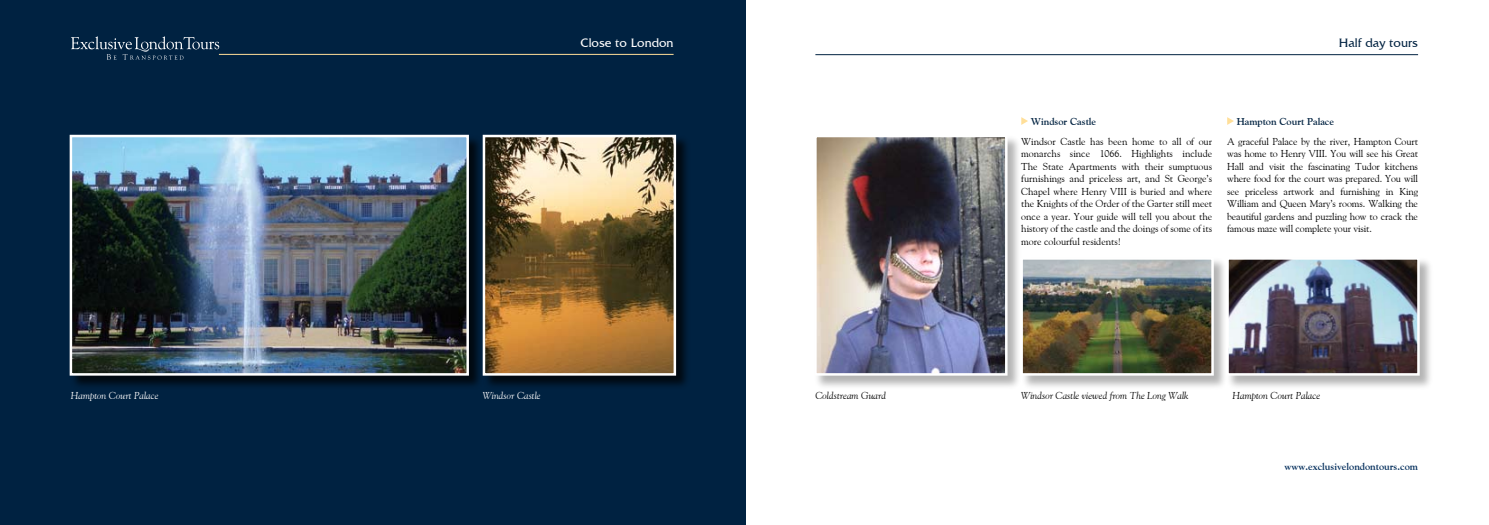
<style>
.page{position:relative;width:1489px;height:525px;background:#fff}
.page>*{position:absolute;margin:0;border:0;box-sizing:border-box;transform-origin:0 0}
.t1{font:12.5px "Friz Quadrata IT Cby BT";color:#fff}
.t2{font:12.5px "Friz Quadrata IT Cby BT";color:#002241}
.t3{font:10px/12.5px "Goudy Old Style BT";letter-spacing:-.005em;color:#000;text-align:justify}
.t4{font:italic 10px "Goudy Old Style BT";color:#000}
.t5{font:700 10px "Goudy Old Style BT";color:#002241}
.t6{font:italic 10px "Goudy Old Style BT";color:#fff}
.t7{font:700 10px "Goudy Old Style BT";color:#002c5a}
</style>
<div class="page">
<hr style="left:815px;top:54px;width:602px;height:1px;background:#002241">
<svg style="left:1021px;top:117px;width:7px;height:8px"></svg>
<svg style="left:1227px;top:117px;width:6px;height:8px"></svg>
<div style="left:0;top:0;width:745px;height:524px;background:#002241"></div>
<div style="left:69px;top:134px;width:414px;height:256px;background:#000;opacity:.75"></div>
<img style="left:73px;top:138px;width:393px;height:234px">
<div style="left:70px;top:135px;width:399px;height:240px;border:2px solid #fff"></div>
<div style="left:813px;top:134px;width:209px;height:256px;background:#000;opacity:.3"></div>
<img style="left:817px;top:138px;width:187px;height:234px">
<div style="left:814px;top:135px;width:193px;height:240px;border:2px solid #fff"></div>
<div style="left:482px;top:134px;width:209px;height:256px;background:#000;opacity:.75"></div>
<img style="left:485px;top:138px;width:188px;height:234px">
<div style="left:482px;top:135px;width:194px;height:240px;border:2px solid #fff"></div>
<hr style="left:219px;top:54px;width:454px;height:1px;background:#ffdf99">
<div style="left:1019px;top:256px;width:209px;height:134px;background:#000;opacity:.3"></div>
<img style="left:1023px;top:260px;width:187px;height:112px">
<div style="left:1020px;top:257px;width:193px;height:118px;border:2px solid #fff"></div>
<div style="left:1225px;top:256px;width:209px;height:134px;background:#000;opacity:.3"></div>
<img style="left:1229px;top:260px;width:187px;height:112px">
<div style="left:1226px;top:257px;width:193px;height:118px;border:2px solid #fff"></div>
<svg style="left:71px;top:36px;width:148px;height:24px"></svg>
<p class="t1" style="left:580px;top:35px;width:95px">Close to London</p>
<p class="t2" style="left:1338px;top:35px;width:81px">Half day tours</p>
<p class="t5" style="left:1030px;top:115px;width:67px">Windsor Castle</p>
<p class="t3" style="left:1021px;top:135px;width:192px">Windsor Castle has been home to all of our monarchs since 1066. Highlights include The State Apartments with their sumptuous furnishings and priceless art, and St George’s Chapel where Henry VIII is buried and where the Knights of the Order of the Garter still meet once a year. Your guide will tell you about the history of the castle and the doings of some of its more colourful residents!</p>
<p class="t5" style="left:1236px;top:115px;width:99px">Hampton Court Palace</p>
<p class="t3" style="left:1227px;top:135px;width:192px">A graceful Palace by the river, Hampton Court was home to Henry VIII. You will see his Great Hall and visit the fascinating Tudor kitchens where food for the court was prepared. You will see priceless artwork and furnishing in King William and Queen Mary’s rooms. Walking the beautiful gardens and puzzling how to crack the famous maze will complete your visit.</p>
<p class="t6" style="left:71px;top:389px;width:89px">Hampton Court Palace</p>
<p class="t6" style="left:482px;top:389px;width:60px">Windsor Castle</p>
<p class="t4" style="left:815px;top:389px;width:72px">Coldstream Guard</p>
<p class="t4" style="left:1021px;top:389px;width:169px">Windsor Castle viewed from The Long Walk</p>
<p class="t4" style="left:1232px;top:389px;width:89px">Hampton Court Palace</p>
<p class="t7" style="left:1284px;top:460px;width:135px">www.exclusivelondontours.com</p>
</div>
